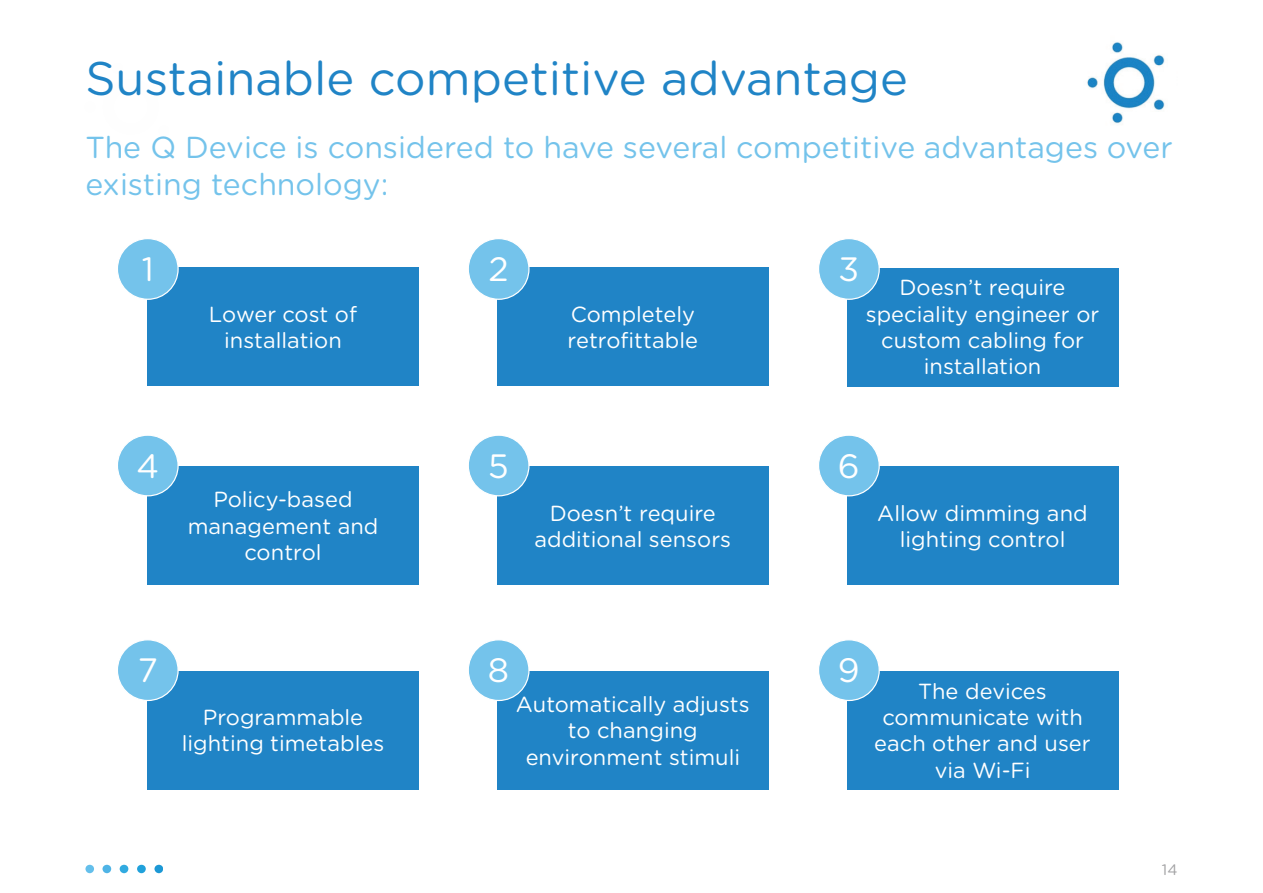
<style>
.page{position:relative;width:1263px;height:893px;background:#fff}
.page>*{position:absolute;margin:0;border:0;box-sizing:border-box;transform-origin:0 0}
.t1{font:47.1px "Gotham Rounded";color:#2084c6}
.t2{font:33.75px "Gotham Rounded";color:#fff}
.t3{font:30.3px/36.5px "Gotham Rounded";letter-spacing:-.005em;color:#74c3eb}
.t4{font:21.9px/26.2px "Gotham Rounded";color:#fff;text-align:center}
.t5{font:15.15px "Gotham Rounded";color:#a2a2a4}
</style>
<div class="page">
<div style="left:154px;top:865px;width:9px;height:8px;background:#1c98d5;border-radius:50%"></div>
<div style="left:137px;top:865px;width:9px;height:8px;background:#20a1db;border-radius:50%"></div>
<div style="left:120px;top:865px;width:8px;height:8px;background:#31aae0;border-radius:50%"></div>
<div style="left:102px;top:865px;width:9px;height:8px;background:#4fb4e6;border-radius:50%"></div>
<div style="left:85px;top:865px;width:9px;height:8px;background:#64bfeb;border-radius:50%"></div>
<img style="left:1087px;top:42px;width:78px;height:82px">
<div style="left:847px;top:671px;width:271px;height:119px;background:#2084c6"></div>
<div style="left:147px;top:268px;width:272px;height:118px;background:#2084c6"></div>
<div style="left:497px;top:268px;width:272px;height:118px;background:#2084c6"></div>
<div style="left:847px;top:268px;width:271px;height:118px;background:#2084c6"></div>
<div style="left:147px;top:466px;width:272px;height:119px;background:#2084c6"></div>
<div style="left:497px;top:466px;width:272px;height:119px;background:#2084c6"></div>
<div style="left:847px;top:466px;width:271px;height:119px;background:#2084c6"></div>
<div style="left:147px;top:671px;width:272px;height:119px;background:#2084c6"></div>
<div style="left:497px;top:671px;width:272px;height:119px;background:#2084c6"></div>
<div style="left:117px;top:239px;width:61px;height:60px;background:#74c3eb;border-radius:50%"></div>
<div style="left:117px;top:238px;width:62px;height:62px;border:1px solid #fff;border-radius:50%"></div>
<div style="left:468px;top:239px;width:61px;height:60px;background:#74c3eb;border-radius:50%"></div>
<div style="left:468px;top:238px;width:62px;height:62px;border:1px solid #fff;border-radius:50%"></div>
<div style="left:818px;top:239px;width:61px;height:60px;background:#74c3eb;border-radius:50%"></div>
<div style="left:818px;top:238px;width:62px;height:62px;border:1px solid #fff;border-radius:50%"></div>
<div style="left:117px;top:435px;width:61px;height:61px;background:#74c3eb;border-radius:50%"></div>
<div style="left:117px;top:435px;width:62px;height:61px;border:1px solid #fff;border-radius:50%"></div>
<div style="left:468px;top:435px;width:61px;height:61px;background:#74c3eb;border-radius:50%"></div>
<div style="left:468px;top:435px;width:62px;height:61px;border:1px solid #fff;border-radius:50%"></div>
<div style="left:818px;top:435px;width:61px;height:61px;background:#74c3eb;border-radius:50%"></div>
<div style="left:818px;top:435px;width:62px;height:61px;border:1px solid #fff;border-radius:50%"></div>
<div style="left:117px;top:640px;width:61px;height:60px;background:#74c3eb;border-radius:50%"></div>
<div style="left:117px;top:639px;width:62px;height:62px;border:1px solid #fff;border-radius:50%"></div>
<div style="left:468px;top:640px;width:61px;height:60px;background:#74c3eb;border-radius:50%"></div>
<div style="left:468px;top:639px;width:62px;height:62px;border:1px solid #fff;border-radius:50%"></div>
<div style="left:818px;top:640px;width:61px;height:60px;background:#74c3eb;border-radius:50%"></div>
<div style="left:818px;top:639px;width:62px;height:62px;border:1px solid #fff;border-radius:50%"></div>
<h1 class="t1" style="left:85px;top:46px;width:824px">Sustainable competitive advantage</h1>
<h3 class="t3" style="left:85px;top:128px;width:1089px">The Q Device is considered to have several competitive advantages over existing technology:</h3>
<h2 class="t2" style="left:142px;top:246px;width:14px">1</h2>
<h2 class="t2" style="left:488px;top:246px;width:22px">2</h2>
<h2 class="t2" style="left:838px;top:246px;width:22px">3</h2>
<p class="t4" style="left:209px;top:300px;width:150px">Lower cost of installation</p>
<p class="t4" style="left:568px;top:300px;width:132px;text-align:left">Completely retrofittable</p>
<p class="t4" style="left:866px;top:274px;width:235px">Doesn’t require speciality engineer or custom cabling for installation</p>
<h2 class="t2" style="left:137px;top:443px;width:24px">4</h2>
<h2 class="t2" style="left:488px;top:443px;width:22px">5</h2>
<h2 class="t2" style="left:838px;top:443px;width:23px">6</h2>
<p class="t4" style="left:188px;top:486px;width:192px">Policy-based management and control</p>
<p class="t4" style="left:534px;top:499px;width:198px">Doesn’t require additional sensors</p>
<p class="t4" style="left:877px;top:499px;width:212px">Allow dimming and lighting control</p>
<h2 class="t2" style="left:138px;top:647px;width:22px">7</h2>
<h2 class="t2" style="left:488px;top:647px;width:23px">8</h2>
<h2 class="t2" style="left:838px;top:647px;width:23px">9</h2>
<p class="t4" style="left:182px;top:703px;width:204px">Programmable lighting timetables</p>
<p class="t4" style="left:516px;top:690px;width:235px">Automatically adjusts to changing environment stimuli</p>
<p class="t4" style="left:874px;top:677px;width:218px">The devices communicate with each other and user via Wi-Fi</p>
<p class="t5" style="left:1162px;top:859px;width:17px">14</p>
</div>
